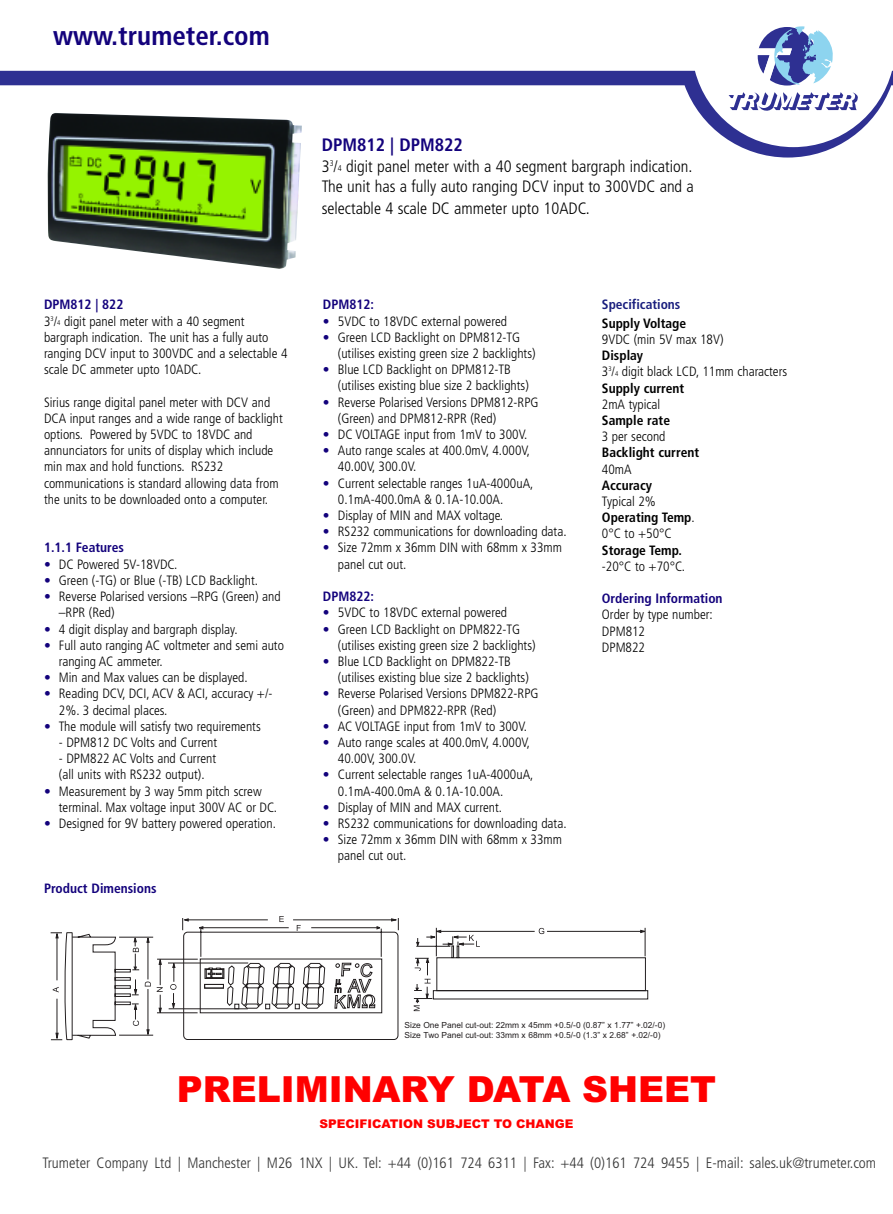
<style>
.page{position:relative;width:893px;height:1214px;background:#fff}
.page>*{position:absolute;margin:0;border:0;box-sizing:border-box;transform-origin:0 0}
.t1{font:900 36px "Arial";color:#f00}
.t2{font:700 condensed 27px "Frutiger";color:#13027c}
.t3{font:700 condensed 18px "Frutiger";color:#13027c}
.t4{font:300 condensed 16.5px/19.8px "Frutiger";color:#000}
.t5{font:300 condensed 15px "Frutiger";color:#333}
.t6{font:300 condensed 13.5px/16.2px "Frutiger";color:#000}
.t7{font:700 condensed 13.5px "Frutiger";color:#13027c}
.t8{font:700 condensed 13.5px "Frutiger";color:#000}
.t9{font:700 condensed 13.5px "Frutiger";color:#1a1f7e}
.t10{font:900 12px "Arial";color:#f00}
.t11{font:8.4px/10.1px "Arial";color:#231f20}
.s1{font-weight:700;color:#13027c}
.s2{font-size:6.75px}
.s3{color:#13027c}
.s4{font-size:8.25px}
.s5{font-weight:700}
</style>
<div class="page">
<svg style="left:741px;top:147px;width:94px;height:10px"></svg>
<svg style="left:0;top:55px;width:893px;height:92px"></svg>
<svg style="left:729px;top:92px;width:129px;height:19px"></svg>
<svg style="left:758px;top:26px;width:75px;height:60px"></svg>
<img style="left:48px;top:113px;width:254px;height:156px">
<svg style="left:51px;top:918px;width:597px;height:122px"></svg>
<hr style="left:547px;top:931px;width:98px;height:1px;background:#231f20">
<svg style="left:640px;top:929px;width:5px;height:4px"></svg>
<hr style="left:293px;top:919px;width:104px;height:1px;background:#231f20">
<svg style="left:416px;top:938px;width:3px;height:8px"></svg>
<svg style="left:414px;top:957px;width:17px;height:54px"></svg>
<svg style="left:539px;top:928px;width:5px;height:6px"></svg>
<svg style="left:426px;top:929px;width:54px;height:17px"></svg>
<svg style="left:53px;top:916px;width:327px;height:124px"></svg>
<h2 class="t2" style="left:53px;top:25px;width:218px">www.trumeter.com</h2>
<p class="t6" style="left:44px;top:298px;width:245px"><span class="s1">DPM812 | 822<br></span>3<sup>3</sup>/<span class="s2">4</span> digit panel meter with a 40 segment bargraph indication. The unit has a fully auto ranging DCV input to 300VDC and a selectable 4 scale DC ammeter upto 10ADC.</p>
<p class="t6" style="left:44px;top:395px;width:240px">Sirius range digital panel meter with DCV and DCA input ranges and a wide range of backlight options. Powered by 5VDC to 18VDC and annunciators for units of display which include min max and hold functions. RS232 communications is standard allowing data from the units to be downloaded onto a computer.</p>
<p class="t7" style="left:44px;top:542px;width:82px">1.1.1 Features</p>
<p class="t6" style="left:44px;top:557px;width:135px"><span class="s3">•</span> DC Powered 5V-18VDC.</p>
<p class="t6" style="left:44px;top:573px;width:215px"><span class="s3">•</span> Green (-TG) or Blue (-TB) LCD Backlight.</p>
<p class="t6" style="left:59px;top:589px;width:223px;text-indent:-15px"><span class="s3">•</span> Reverse Polarised versions –RPG (Green) and –RPR (Red)</p>
<p class="t6" style="left:44px;top:622px;width:195px"><span class="s3">•</span> 4 digit display and bargraph display.</p>
<p class="t6" style="left:59px;top:638px;width:227px;text-indent:-15px"><span class="s3">•</span> Full auto ranging AC voltmeter and semi auto ranging AC ammeter.</p>
<p class="t6" style="left:44px;top:670px;width:205px"><span class="s3">•</span> Min and Max values can be displayed.</p>
<p class="t6" style="left:59px;top:686px;width:215px;text-indent:-15px"><span class="s3">•</span> Reading DCV, DCI, ACV &amp; ACI, accuracy +/-<br>2%. 3 decimal places.</p>
<p class="t6" style="left:44px;top:719px;width:218px"><span class="s3">•</span> The module will satisfy two requirements</p>
<p class="t6" style="left:59px;top:735px;width:160px">- DPM812 DC Volts and Current</p>
<p class="t6" style="left:59px;top:751px;width:159px">- DPM822 AC Volts and Current (all units with RS232 output).</p>
<p class="t6" style="left:59px;top:784px;width:220px;text-indent:-15px"><span class="s3">•</span> Measurement by 3 way 5mm pitch screw terminal. Max voltage input 300V AC or DC.</p>
<p class="t6" style="left:44px;top:816px;width:233px"><span class="s3">•</span> Designed for 9V battery powered operation.</p>
<p class="t7" style="left:44px;top:882px;width:114px">Product Dimensions</p>
<h3 class="t3" style="left:322px;top:138px;width:143px">DPM812 | DPM822</h3>
<p class="t4" style="left:322px;top:158px;width:374px">3<sup>3</sup>/<span class="s4">4</span> digit panel meter with a 40 segment bargraph indication.<br>The unit has a fully auto ranging DCV input to 300VDC and a</p>
<p class="t4" style="left:322px;top:199px;width:270px">selectable 4 scale DC ammeter upto 10ADC.</p>
<p class="t7" style="left:323px;top:299px;width:53px">DPM812:</p>
<p class="t6" style="left:323px;top:314px;width:186px"><span class="s3">•</span> 5VDC to 18VDC external powered</p>
<p class="t6" style="left:338px;top:330px;width:199px;text-indent:-15px"><span class="s3">•</span> Green LCD Backlight on DPM812-TG (utilises existing green size 2 backlights)</p>
<p class="t6" style="left:338px;top:362px;width:193px;text-indent:-15px"><span class="s3">•</span> Blue LCD Backlight on DPM812-TB (utilises existing blue size 2 backlights)</p>
<p class="t6" style="left:338px;top:395px;width:202px;text-indent:-15px"><span class="s3">•</span> Reverse Polarised Versions DPM812-RPG (Green) and DPM812-RPR (Red)</p>
<p class="t6" style="left:323px;top:427px;width:206px"><span class="s3">•</span> DC VOLTAGE input from 1mV to 300V.</p>
<p class="t6" style="left:338px;top:443px;width:194px;text-indent:-15px"><span class="s3">•</span> Auto range scales at 400.0mV, 4.000V,<br>40.00V, 300.0V.</p>
<p class="t6" style="left:338px;top:476px;width:197px;text-indent:-15px"><span class="s3">•</span> Current selectable ranges 1uA-4000uA,<br>0.1mA-400.0mA &amp; 0.1A-10.00A.</p>
<p class="t6" style="left:323px;top:508px;width:182px"><span class="s3">•</span> Display of MIN and MAX voltage.</p>
<p class="t6" style="left:323px;top:524px;width:245px"><span class="s3">•</span> RS232 communications for downloading data.</p>
<p class="t6" style="left:338px;top:541px;width:226px;text-indent:-15px"><span class="s3">•</span> Size 72mm x 36mm DIN with 68mm x 33mm panel cut out.</p>
<p class="t7" style="left:323px;top:591px;width:53px">DPM822:</p>
<p class="t6" style="left:323px;top:605px;width:186px"><span class="s3">•</span> 5VDC to 18VDC external powered</p>
<p class="t6" style="left:338px;top:622px;width:199px;text-indent:-15px"><span class="s3">•</span> Green LCD Backlight on DPM822-TG (utilises existing green size 2 backlights)</p>
<p class="t6" style="left:338px;top:654px;width:193px;text-indent:-15px"><span class="s3">•</span> Blue LCD Backlight on DPM822-TB (utilises existing blue size 2 backlights)</p>
<p class="t6" style="left:338px;top:686px;width:202px;text-indent:-15px"><span class="s3">•</span> Reverse Polarised Versions DPM822-RPG (Green) and DPM822-RPR (Red)</p>
<p class="t6" style="left:323px;top:719px;width:206px"><span class="s3">•</span> AC VOLTAGE input from 1mV to 300V.</p>
<p class="t6" style="left:338px;top:735px;width:194px;text-indent:-15px"><span class="s3">•</span> Auto range scales at 400.0mV, 4.000V,<br>40.00V, 300.0V.</p>
<p class="t6" style="left:338px;top:767px;width:197px;text-indent:-15px"><span class="s3">•</span> Current selectable ranges 1uA-4000uA,<br>0.1mA-400.0mA &amp; 0.1A-10.00A.</p>
<p class="t6" style="left:323px;top:800px;width:181px"><span class="s3">•</span> Display of MIN and MAX current.</p>
<p class="t6" style="left:323px;top:816px;width:245px"><span class="s3">•</span> RS232 communications for downloading data.</p>
<p class="t6" style="left:338px;top:832px;width:226px;text-indent:-15px"><span class="s3">•</span> Size 72mm x 36mm DIN with 68mm x 33mm panel cut out.</p>
<p class="t9" style="left:602px;top:299px;width:80px">Specifications</p>
<p class="t8" style="left:602px;top:317px;width:86px">Supply Voltage</p>
<p class="t6" style="left:602px;top:332px;width:123px">9VDC (min 5V max 18V)</p>
<p class="t6" style="left:602px;top:348px;width:187px"><span class="s5">Display<br></span>3<sup>3</sup>/<span class="s2">4</span> digit black LCD, 11mm characters<br><span class="s5">Supply current</span></p>
<p class="t6" style="left:602px;top:397px;width:60px">2mA typical</p>
<p class="t8" style="left:602px;top:415px;width:70px">Sample rate</p>
<p class="t6" style="left:602px;top:429px;width:65px">3 per second</p>
<p class="t8" style="left:602px;top:447px;width:99px">Backlight current</p>
<p class="t6" style="left:602px;top:462px;width:31px">40mA</p>
<p class="t8" style="left:602px;top:479px;width:52px">Accuracy</p>
<p class="t6" style="left:602px;top:494px;width:94px">Typical 2%<br><span class="s5">Operating Temp</span>.<br>0°C to +50°C</p>
<p class="t8" style="left:602px;top:544px;width:82px">Storage Temp.</p>
<p class="t6" style="left:602px;top:559px;width:85px">-20°C to +70°C.</p>
<p class="t7" style="left:602px;top:593px;width:122px">Ordering Information</p>
<p class="t6" style="left:602px;top:607px;width:112px">Order by type number:<br>DPM812<br>DPM822</p>
<p class="t11" style="left:405px;top:1020px;width:262px">Size One Panel cut-out: 22mm 45mm +0.5/-0 (0.87” 1.77” +.02/-0)<br>Size Two Panel cut-out: 33mm 68mm +0.5/-0 (1.3” 2.68” +.02/-0)</p>
<h1 class="t1" style="left:177px;top:1068px;width:541px">PRELIMINARY DATA SHEET</h1>
<p class="t10" style="left:319px;top:1116px;width:256px">SPECIFICATION SUBJECT TO CHANGE</p>
<p class="t5" style="left:43px;top:1157px;width:835px">Trumeter Company Ltd | Manchester | M26 1NX | UK. Tel: +44 (0)161 724 6311 | Fax: +44 (0)161 724 9455 | E-mail: sales.uk@trumeter.com</p>
</div>
